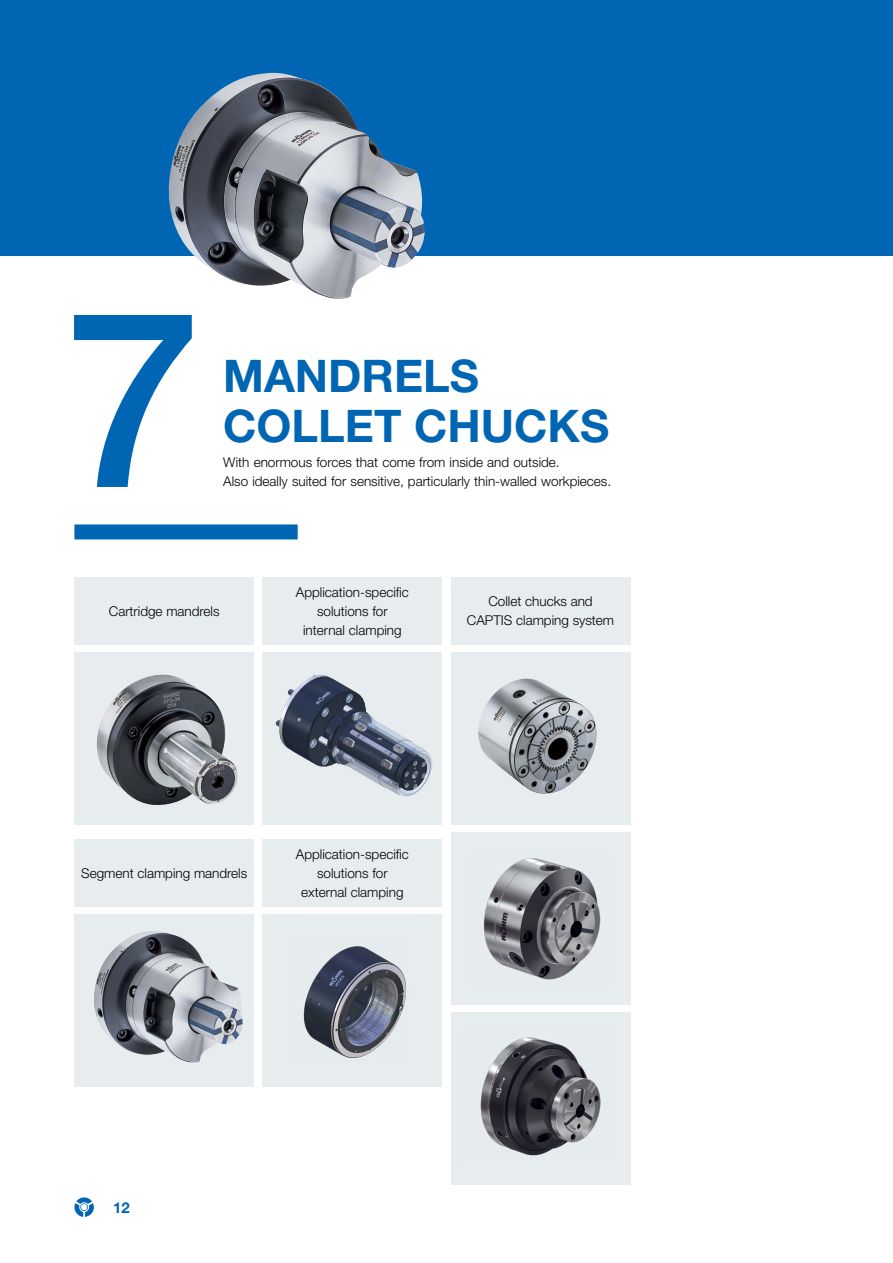
<style>
.page{position:relative;width:893px;height:1263px;background:#fff}
.page>*{position:absolute;margin:0;border:0;box-sizing:border-box;transform-origin:0 0}
.t1{font:500 245.7px "Helvetica Neue LT Pro";color:#0066b3}
.t2{font:700 45px/49.5px "Helvetica Neue LT Pro";color:#0066b3}
.t3{font:700 15px "Helvetica Neue LT Pro";color:#0066b3}
.t4{font:300 13.5px/18.9px "Helvetica Neue LT Pro";color:#000;text-align:center}
</style>
<div class="page">
<svg style="left:74px;top:1197px;width:20px;height:20px"></svg>
<div style="left:451px;top:652px;width:179px;height:172px;background:#e7ecef"></div>
<div style="left:451px;top:832px;width:179px;height:172px;background:#e7ecef"></div>
<div style="left:451px;top:1012px;width:179px;height:172px;background:#e7ecef"></div>
<div style="left:451px;top:577px;width:179px;height:67px;background:#e7ecef"></div>
<div style="left:74px;top:652px;width:180px;height:172px;background:#e7ecef"></div>
<svg style="left:263px;top:652px;width:179px;height:172px;fill:#e7ecef"></svg>
<div style="left:74px;top:914px;width:180px;height:173px;background:#e7ecef"></div>
<div style="left:263px;top:914px;width:179px;height:173px;background:#e7ecef"></div>
<div style="left:74px;top:577px;width:180px;height:67px;background:#e7ecef"></div>
<div style="left:263px;top:577px;width:179px;height:67px;background:#e7ecef"></div>
<div style="left:74px;top:839px;width:180px;height:68px;background:#e7ecef"></div>
<div style="left:263px;top:839px;width:179px;height:68px;background:#e7ecef"></div>
<div style="left:0;top:0;width:893px;height:255px;background:#0066b3"></div>
<img style="left:97px;top:674px;width:141px;height:131px">
<img style="left:94px;top:931px;width:149px;height:131px">
<img style="left:289px;top:675px;width:34px;height:16px">
<img style="left:303px;top:946px;width:103px;height:112px">
<img style="left:167px;top:73px;width:258px;height:226px">
<img style="left:478px;top:678px;width:119px;height:116px">
<img style="left:483px;top:858px;width:118px;height:122px">
<img style="left:480px;top:1037px;width:121px;height:119px">
<div style="left:74px;top:524px;width:224px;height:15px;background:#0066b3"></div>
<h1 class="t1" style="left:65px;top:253px;width:138px">7</h1>
<h2 class="t2" style="left:223px;top:351px;width:387px">MANDRELS<br>COLLET CHUCKS</h2>
<p class="t4" style="left:223px;top:453px;width:389px;text-align:left">With enormous forces that come from inside and outside.<br>Also ideally suited for sensitive, particularly thin-walled workpieces.</p>
<p class="t4" style="left:109px;top:601px;width:112px">Cartridge mandrels</p>
<p class="t4" style="left:296px;top:582px;width:115px">Application-specific solutions for internal clamping</p>
<p class="t4" style="left:467px;top:591px;width:149px">Collet chucks and<br>CAPTIS clamping system</p>
<p class="t4" style="left:81px;top:863px;width:168px">Segment clamping mandrels</p>
<p class="t4" style="left:296px;top:845px;width:115px">Application-specific solutions for external clamping</p>
<p class="t3" style="left:113px;top:1198px;width:18px">12</p>
</div>
